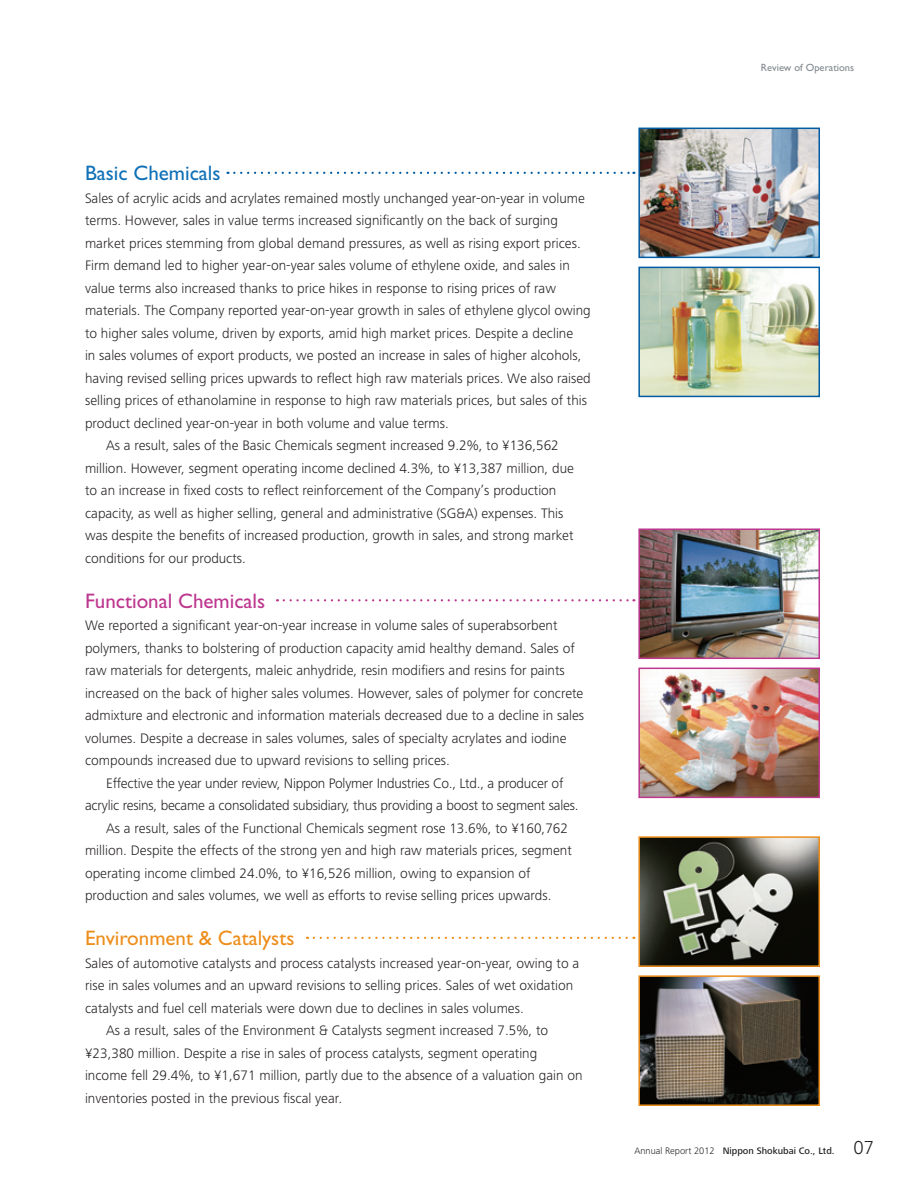
<style>
.page{position:relative;width:918px;height:1188px;background:#fff}
.page>*{position:absolute;margin:0;border:0;box-sizing:border-box;transform-origin:0 0}
.t1{font:21px "Gill Sans";color:#ed8e1c}
.t2{font:21px "Gill Sans";color:#bd378f}
.t3{font:21px "Gill Sans";color:#1071b7}
.t4{font:300 14.25px/22.5px "Frutiger Next LT";color:#231f20}
.t5{font:10.5px "Gill Sans";color:#81898e}
.t6{font:500 9.75px "Frutiger Next LT";color:#231f20}
.s1{font-weight:300}
.s2{font-weight:300;font-size:19.5px}
</style>
<div class="page">
<svg style="left:234px;top:172px;width:400px;height:2px"></svg>
<svg style="left:284px;top:599px;width:350px;height:2px"></svg>
<svg style="left:314px;top:937px;width:320px;height:2px"></svg>
<img style="left:641px;top:270px;width:176px;height:124px">
<div style="left:638px;top:267px;width:182px;height:130px;border:2px solid #015ca3"></div>
<img style="left:641px;top:131px;width:176px;height:124px">
<div style="left:638px;top:128px;width:182px;height:130px;border:2px solid #015ca3"></div>
<img style="left:641px;top:531px;width:176px;height:125px">
<div style="left:638px;top:528px;width:182px;height:131px;border:2px solid #bd378f"></div>
<img style="left:641px;top:671px;width:176px;height:124px">
<div style="left:638px;top:668px;width:182px;height:130px;border:2px solid #bd378f"></div>
<img style="left:641px;top:839px;width:176px;height:125px">
<div style="left:638px;top:836px;width:182px;height:131px;border:2px solid #ed8e1c"></div>
<img style="left:641px;top:978px;width:176px;height:125px">
<div style="left:638px;top:975px;width:182px;height:131px;border:2px solid #ed8e1c"></div>
<h1 class="t3" style="left:85px;top:161px;width:137px">Basic Chemicals</h1>
<p class="t4" style="left:85px;top:187px;width:501px">Sales of acrylic acids and acrylates remained mostly unchanged year-on-year in volume</p>
<p class="t4" style="left:85px;top:209px;width:474px">terms. However, sales in value terms increased significantly on the back of surging</p>
<p class="t4" style="left:85px;top:232px;width:497px">market prices stemming from global demand pressures, as well as rising export prices.</p>
<p class="t4" style="left:85px;top:254px;width:486px">Firm demand led to higher year-on-year sales volume of ethylene oxide, and sales in</p>
<p class="t4" style="left:85px;top:277px;width:473px">value terms also increased thanks to price hikes in response to rising prices of raw</p>
<p class="t4" style="left:85px;top:299px;width:507px">materials. The Company reported year-on-year growth in sales of ethylene glycol owing</p>
<p class="t4" style="left:85px;top:322px;width:490px">to higher sales volume, driven by exports, amid high market prices. Despite a decline</p>
<p class="t4" style="left:85px;top:344px;width:498px">in sales volumes of export products, we posted an increase in sales of higher alcohols,</p>
<p class="t4" style="left:85px;top:367px;width:507px">having revised selling prices upwards to reflect high raw materials prices. We also raised</p>
<p class="t4" style="left:85px;top:389px;width:504px">selling prices of ethanolamine in response to high raw materials prices, but sales of this</p>
<p class="t4" style="left:85px;top:412px;width:365px">product declined year-on-year in both volume and value terms.</p>
<p class="t4" style="left:106px;top:434px;width:454px">As a result, sales of the Basic Chemicals segment increased 9.2%, to ¥136,562</p>
<p class="t4" style="left:85px;top:457px;width:490px">million. However, segment operating income declined 4.3%, to ¥13,387 million, due</p>
<p class="t4" style="left:85px;top:479px;width:473px">to an increase in fixed costs to reflect reinforcement of the Company’s production</p>
<p class="t4" style="left:85px;top:502px;width:480px">capacity, as well as higher selling, general and administrative (SG&amp;A) expenses. This</p>
<p class="t4" style="left:85px;top:524px;width:490px">was despite the benefits of increased production, growth in sales, and strong market</p>
<p class="t4" style="left:85px;top:547px;width:162px">conditions for our products.</p>
<h1 class="t2" style="left:85px;top:588px;width:182px">Functional Chemicals</h1>
<p class="t4" style="left:85px;top:614px;width:501px">We reported a significant year-on-year increase in volume sales of superabsorbent polymers, thanks to bolstering of production capacity amid healthy demand. Sales of raw materials for detergents, maleic anhydride, resin modifiers and resins for paints increased on the back of higher sales volumes. However, sales of polymer for concrete admixture and electronic and information materials decreased due to a decline in sales volumes. Despite a decrease in sales volumes, sales of specialty acrylates and iodine compounds increased due to upward revisions to selling prices.</p>
<p class="t4" style="left:106px;top:772px;width:459px">Effective the year under review, Nippon Polymer Industries Co., Ltd., a producer of</p>
<p class="t4" style="left:85px;top:794px;width:495px">acrylic resins, became a consolidated subsidiary, thus providing a boost to segment sales.</p>
<p class="t4" style="left:106px;top:817px;width:463px">As a result, sales of the Functional Chemicals segment rose 13.6%, to ¥160,762</p>
<p class="t4" style="left:85px;top:839px;width:488px">million. Despite the effects of the strong yen and high raw materials prices, segment</p>
<p class="t4" style="left:85px;top:862px;width:447px">operating income climbed 24.0%, to ¥16,526 million, owing to expansion of</p>
<p class="t4" style="left:85px;top:884px;width:468px">production and sales volumes, we well as efforts to revise selling prices upwards.</p>
<h1 class="t1" style="left:85px;top:926px;width:211px">Environment &amp; Catalysts</h1>
<p class="t4" style="left:85px;top:952px;width:496px">Sales of automotive catalysts and process catalysts increased year-on-year, owing to a</p>
<p class="t4" style="left:85px;top:974px;width:490px">rise in sales volumes and an upward revisions to selling prices. Sales of wet oxidation</p>
<p class="t4" style="left:85px;top:997px;width:440px">catalysts and fuel cell materials were down due to declines in sales volumes.</p>
<p class="t4" style="left:106px;top:1019px;width:444px">As a result, sales of the Environment &amp; Catalysts segment increased 7.5%, to</p>
<p class="t4" style="left:85px;top:1042px;width:454px">¥23,380 million. Despite a rise in sales of process catalysts, segment operating</p>
<p class="t4" style="left:85px;top:1064px;width:499px">income fell 29.4%, to ¥1,671 million, partly due to the absence of a valuation gain on</p>
<p class="t4" style="left:85px;top:1087px;width:259px">inventories posted in the previous fiscal year.</p>
<p class="t5" style="left:761px;top:61px;width:95px">Review of Operations</p>
<p class="t6" style="left:634px;top:1145px;width:241px"><span class="s1">Annual Report 2012</span> Nippon Shokubai Co., Ltd. <span class="s2">07</span></p>
</div>
